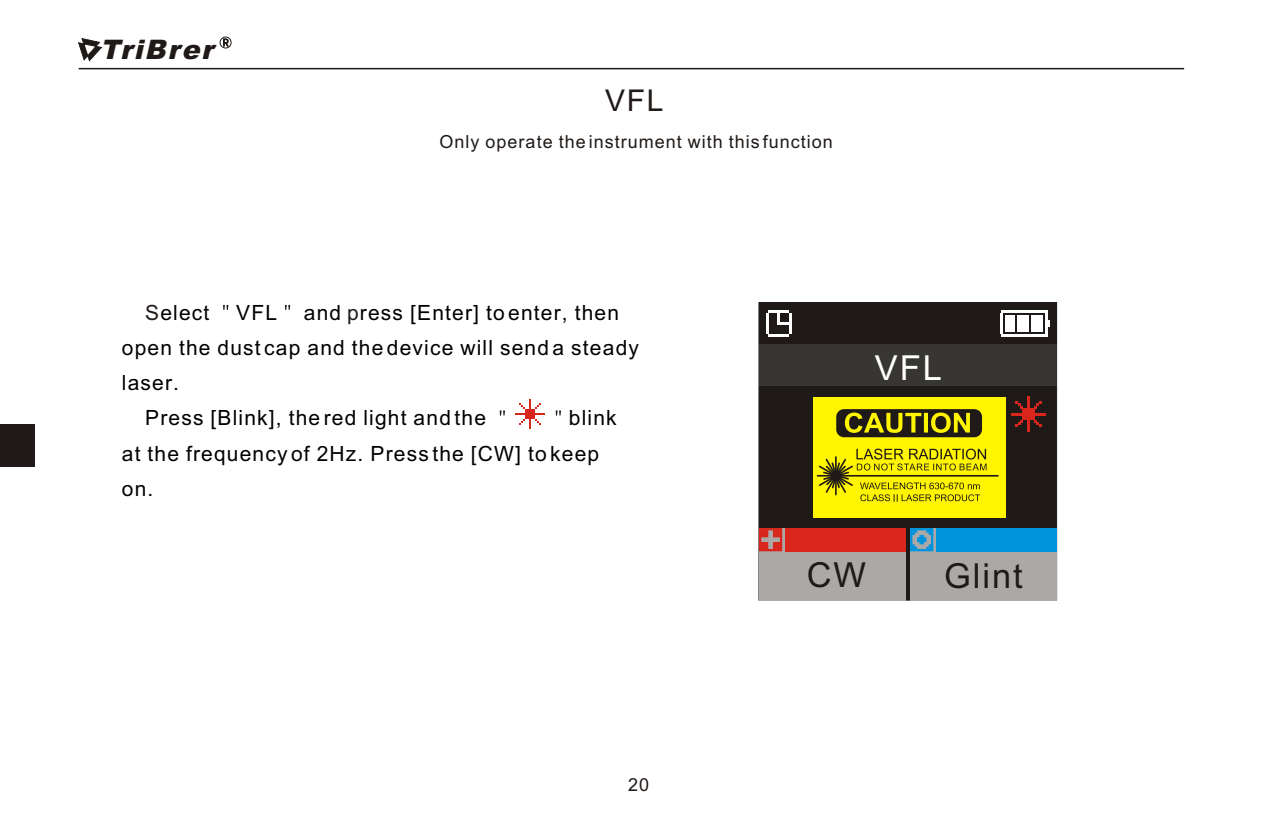
<style>
.page{position:relative;width:1263px;height:834px;background:#fff}
.page>*{position:absolute;margin:0;border:0;box-sizing:border-box;transform-origin:0 0}
.t1{font:34.5px "Arial";letter-spacing:.055em;color:#1f1a17}
.t2{font:34.5px "Arial";color:#fff}
.t3{font:30px "Arial";color:#1f1a17}
.t4{font:italic 900 27px "Arial";color:#1f1a17}
.t5{font:21px/35.1px "Arial";letter-spacing:.055em;color:#000}
.t6{font:21px "Arial";color:#1f1a17}
.t7{font:18px "Arial";letter-spacing:.055em;color:#1f1a17}
.t8{font:10.2px "Avant Garde Bk BT";color:#1f1a17}
.s1{color:#1f1a17}
</style>
<div class="page">
<div style="left:759px;top:302px;width:298px;height:298px;background:#1f1a17"></div>
<div style="left:759px;top:344px;width:298px;height:42px;background:#383633"></div>
<hr style="left:768px;top:311px;width:21px;height:2px;background:#fff">
<hr style="left:768px;top:334px;width:21px;height:2px;background:#fff">
<hr style="left:789px;top:313px;width:3px;height:21px;background:#fff">
<hr style="left:766px;top:313px;width:2px;height:21px;background:#fff">
<svg style="left:778px;top:313px;width:11px;height:12px"></svg>
<hr style="left:1001px;top:311px;width:46px;height:2px;background:#fff">
<hr style="left:1001px;top:334px;width:46px;height:2px;background:#fff">
<hr style="left:1045px;top:313px;width:2px;height:21px;background:#fff">
<svg style="left:1047px;top:320px;width:3px;height:7px"></svg>
<hr style="left:1001px;top:313px;width:2px;height:21px;background:#fff">
<div style="left:1005px;top:315px;width:10px;height:17px;background:#fff"></div>
<div style="left:1017px;top:315px;width:12px;height:17px;background:#fff"></div>
<div style="left:1031px;top:315px;width:12px;height:17px;background:#fff"></div>
<div style="left:759px;top:528px;width:146px;height:72px;background:#aba8a8"></div>
<div style="left:785px;top:528px;width:120px;height:23px;background:#d9261c"></div>
<div style="left:910px;top:528px;width:147px;height:72px;background:#aba8a8"></div>
<svg style="left:759px;top:528px;width:23px;height:23px"></svg>
<svg style="left:910px;top:528px;width:23px;height:23px"></svg>
<div style="left:936px;top:528px;width:121px;height:23px;background:#0094de"></div>
<div style="left:813px;top:397px;width:192px;height:121px;background:#fff500"></div>
<hr style="left:818px;top:475px;width:180px;height:2px;background:#1f1a17">
<div style="left:836px;top:409px;width:146px;height:28px;background:#1f1a17;border-radius:8px"></div>
<svg style="left:845px;top:413px;width:125px;height:20px"></svg>
<svg style="left:817px;top:449px;width:170px;height:53px"></svg>
<svg style="left:1011px;top:397px;width:35px;height:35px"></svg>
<hr style="left:79px;top:68px;width:1105px;height:1px;background:#1f1a17">
<div style="left:220px;top:37px;width:11px;height:11px;border:1px solid #1f1a17;border-radius:50%"></div>
<svg style="left:78px;top:38px;width:25px;height:24px"></svg>
<div style="left:0;top:424px;width:34px;height:43px;background:#1f1a17"></div>
<svg style="left:223px;top:305px;width:5px;height:5px"></svg>
<svg style="left:285px;top:305px;width:5px;height:5px"></svg>
<svg style="left:500px;top:411px;width:5px;height:5px"></svg>
<svg style="left:556px;top:411px;width:5px;height:5px"></svg>
<svg style="left:515px;top:399px;width:30px;height:30px"></svg>
<p class="t8" style="left:223px;top:38px;width:7px">R</p>
<p class="t4" style="left:100px;top:40px;width:120px">TriBrer</p>
<h2 class="t3" style="left:605px;top:89px;width:60px">VFL</h2>
<p class="t7" style="left:440px;top:135px;width:395px">Only operate the instrument with this function</p>
<p class="t5" style="left:145px;top:297px;width:66px"><span class="s1">S</span>elect</p>
<p class="t5" style="left:236px;top:297px;width:42px">VFL</p>
<p class="t5" style="left:304px;top:297px;width:317px">and ress [Enter] to enter, then</p>
<p class="t5" style="left:122px;top:332px;width:519px">open the dust cap and the device will send a steady</p>
<p class="t5" style="left:122px;top:367px;width:59px">laser.</p>
<p class="t5" style="left:145px;top:402px;width:342px">Press [Blink], the red light and the</p>
<p class="t6" style="left:347px;top:305px;width:13px">p</p>
<p class="t5" style="left:122px;top:402px;width:496px;text-indent:447px">blink at the frequency of 2Hz. Press the [CW] to keep on.</p>
<h1 class="t2" style="left:875px;top:355px;width:69px">VFL</h1>
<p class="t7" style="left:628px;top:778px;width:23px">20</p>
<h1 class="t1" style="left:807px;top:562px;width:61px">CW</h1>
<h1 class="t1" style="left:944px;top:563px;width:80px">Glint</h1>
</div>
